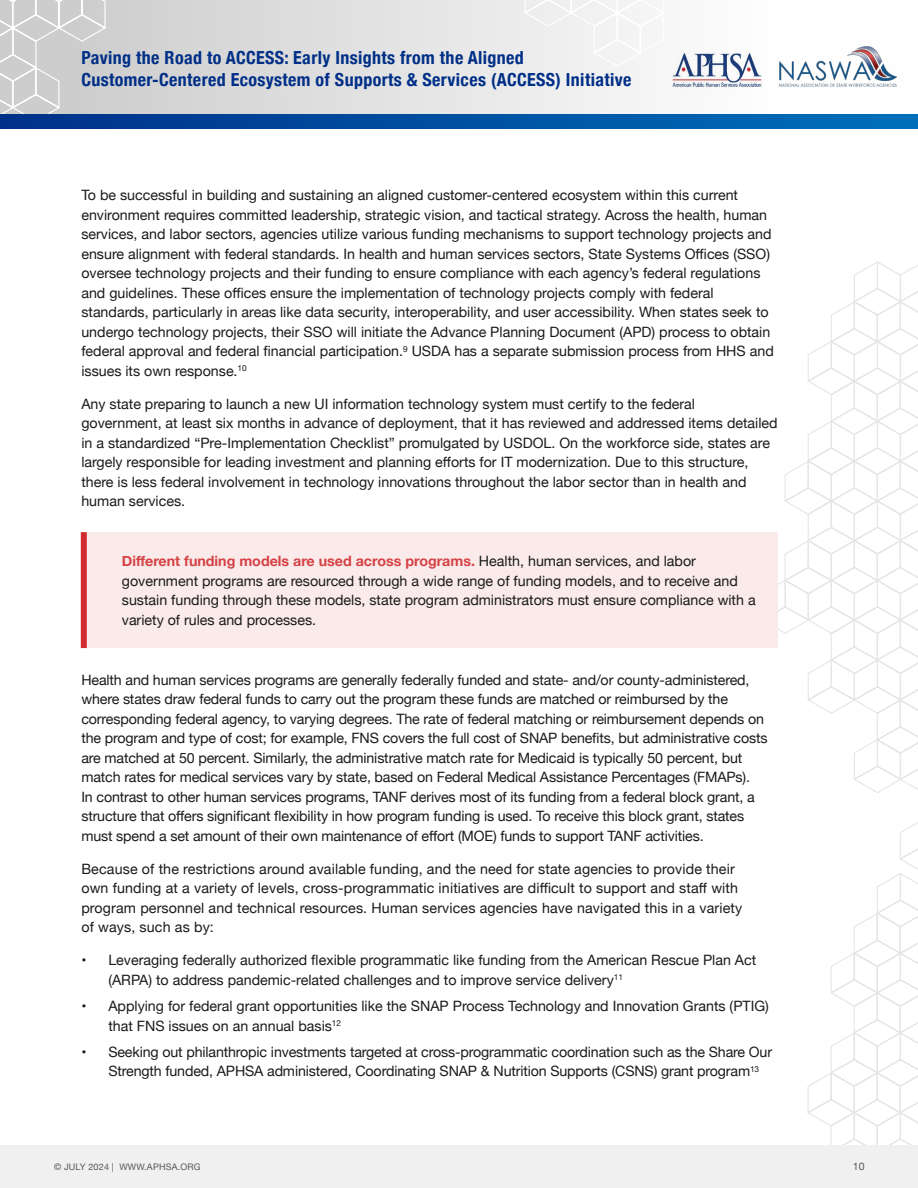
<style>
.page{position:relative;width:918px;height:1188px;background:#fff}
.page>*{position:absolute;margin:0;border:0;box-sizing:border-box;transform-origin:0 0}
.t1{font:700 condensed 18px/21.6px "Helvetica Neue";letter-spacing:.02em;color:#002f87}
.t2{font:14.25px/19.5px "Helvetica Neue";color:#1a1a1a}
.t3{font:10.5px "Helvetica Neue";color:#54565a}
.t4{font:9px "Helvetica Neue";letter-spacing:.02em;color:#54565a}
.s1{font-weight:700;color:#d54144}
</style>
<div class="page">
<div style="left:0;top:0;width:918px;height:117px;background:#e1e1e1"></div>
<div style="left:0;top:0;width:200px;height:114px;background:#cfcfcf"></div>
<svg style="left:778px;top:436px;width:140px;height:196px"></svg>
<svg style="left:523px;top:0;width:395px;height:436px"></svg>
<svg style="left:783px;top:579px;width:135px;height:567px"></svg>
<svg style="left:0;top:114px;width:918px;height:15px;background:#0050a1"></svg>
<div style="left:0;top:1146px;width:918px;height:42px;background:#f0f0f0"></div>
<img style="left:671px;top:49px;width:93px;height:42px">
<img style="left:778px;top:46px;width:118px;height:41px">
<div style="left:81px;top:532px;width:697px;height:116px;background:#faeaea"></div>
<div style="left:81px;top:532px;width:6px;height:116px;background:#d02c2f"></div>
<p class="t1" style="left:81px;top:46px;width:552px">Paving the Road to ACCESS: Early Insights from the Aligned<br>Customer-Centered Ecosystem of Supports &amp; Services (ACCESS) Initiative</p>
<p class="t2" style="left:81px;top:186px;width:694px">To be successful in building and sustaining an aligned customer-centered ecosystem within this current environment requires committed leadership, strategic vision, and tactical strategy. Across the health, human services, and labor sectors, agencies utilize various funding mechanisms to support technology projects and ensure alignment with federal standards. In health and human services sectors, State Systems Offices (SSO) oversee technology projects and their funding to ensure compliance with each agency’s federal regulations and guidelines. These offices ensure the implementation of technology projects comply with federal standards, particularly in areas like data security, interoperability, and user accessibility. When states seek to undergo technology projects, their SSO will initiate the Advance Planning Document (APD) process to obtain federal approval and federal financial participation.<sup>9</sup> USDA has a separate submission process from HHS and issues its own response.<sup>10</sup></p>
<p class="t2" style="left:81px;top:395px;width:698px">Any state preparing to launch a new UI information technology system must certify to the federal government, at least six months in advance of deployment, that it has reviewed and addressed items detailed in a standardized “Pre-Implementation Checklist” promulgated by USDOL. On the workforce side, states are largely responsible for leading investment and planning efforts for IT modernization. Due to this structure, there is less federal involvement in technology innovations throughout the labor sector than in health and human services.</p>
<p class="t2" style="left:122px;top:552px;width:635px"><span class="s1">Different funding models are used across programs.</span> Health, human services, and labor government programs are resourced through a wide range of funding models, and to receive and sustain funding through these models, state program administrators must ensure compliance with a variety of rules and processes.</p>
<p class="t2" style="left:81px;top:671px;width:688px">Health and human services programs are generally federally funded and state- and/or county-administered, where states draw federal funds to carry out the program these funds are matched or reimbursed by the corresponding federal agency, to varying degrees. The rate of federal matching or reimbursement depends on the program and type of cost; for example, FNS covers the full cost of SNAP benefits, but administrative costs are matched at 50 percent. Similarly, the administrative match rate for Medicaid is typically 50 percent, but match rates for medical services vary by state, based on Federal Medical Assistance Percentages (FMAPs).<br>In contrast to other human services programs, TANF derives most of its funding from a federal block grant, a structure that offers significant flexibility in how program funding is used. To receive this block grant, states must spend a set amount of their own maintenance of effort (MOE) funds to support TANF activities.</p>
<p class="t2" style="left:81px;top:860px;width:662px">Because of the restrictions around available funding, and the need for state agencies to provide their own funding at a variety of levels, cross-programmatic initiatives are difficult to support and staff with program personnel and technical resources. Human services agencies have navigated this in a variety of ways, such as by:</p>
<p class="t2" style="left:108px;top:951px;width:649px;text-indent:-27px">• Leveraging federally authorized flexible programmatic like funding from the American Rescue Plan Act (ARPA) to address pandemic-related challenges and to improve service delivery<sup>11</sup></p>
<p class="t2" style="left:108px;top:997px;width:662px;text-indent:-27px">• Applying for federal grant opportunities like the SNAP Process Technology and Innovation Grants (PTIG) that FNS issues on an annual basis<sup>12</sup></p>
<p class="t2" style="left:108px;top:1043px;width:665px;text-indent:-27px">• Seeking out philanthropic investments targeted at cross-programmatic coordination such as the Share Our<br>Strength funded, APHSA administered, Coordinating SNAP &amp; Nutrition Supports (CSNS) grant program<sup>13</sup></p>
<p class="t4" style="left:54px;top:1160px;width:148px">© JULY 2024 | WWW.APHSA.ORG</p>
<p class="t3" style="left:853px;top:1159px;width:13px">10</p>
</div>
